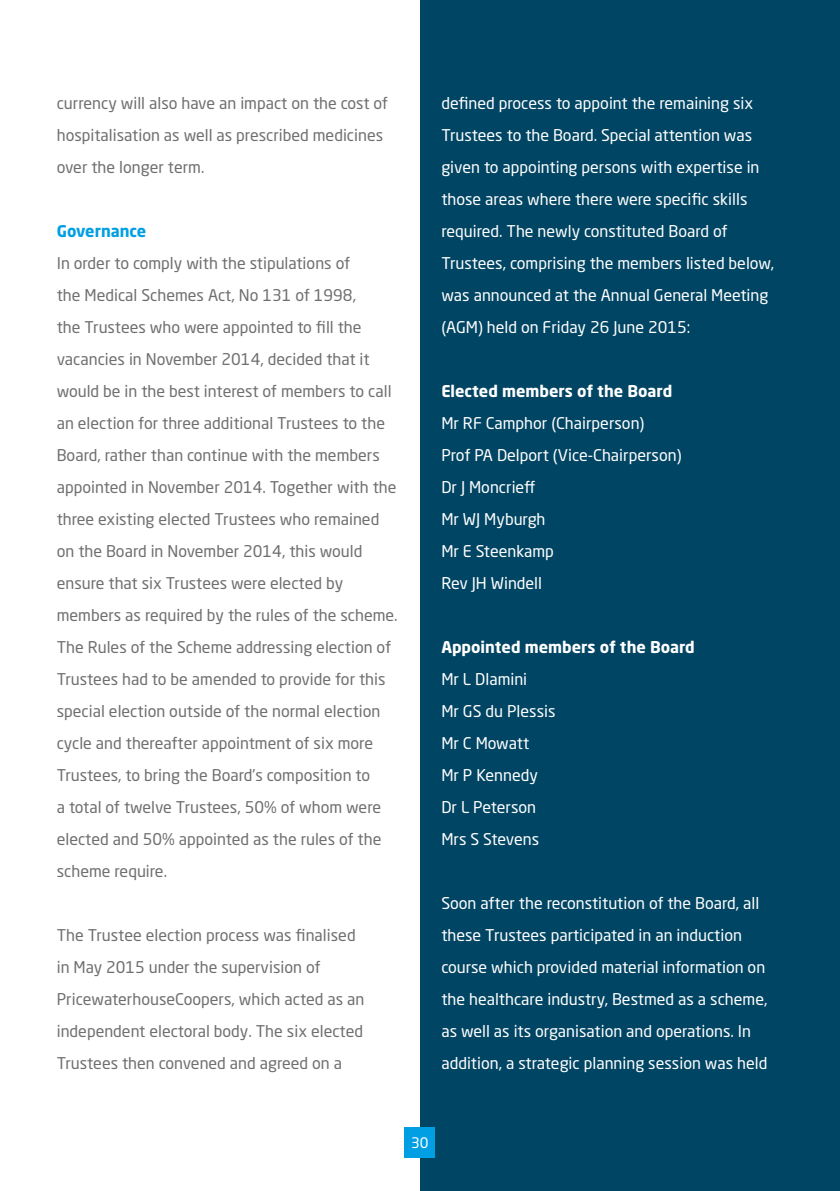
<style>
.page{position:relative;width:840px;height:1191px;background:#fff}
.page>*{position:absolute;margin:0;border:0;box-sizing:border-box;transform-origin:0 0}
.t1{font:16px/32px "Neo Sans Std";color:#706f6f}
.t2{font:16px/32px "Neo Sans Std";color:#fff}
.t3{font:700 16px "Neo Sans Std";color:#fff}
.t4{font:700 16px "Neo Sans Std";color:#009fe3}
.t5{font:14.4px "Neo Sans Std";color:#fff}
</style>
<div class="page">
<div style="left:420px;top:0;width:419px;height:1191px;background:#004563"></div>
<div style="left:404px;top:1127px;width:31px;height:31px;background:#009fe3"></div>
<p class="t1" style="left:57px;top:87px;width:332px">currency will also have an impact on the cost of hospitalisation as well as prescribed medicines over the longer term.</p>
<p class="t4" style="left:57px;top:220px;width:91px">Governance</p>
<p class="t1" style="left:57px;top:247px;width:342px">In order to comply with the stipulations of<br>the Medical Schemes Act, No 131 of 1998,<br>the Trustees who were appointed to fill the vacancies in November 2014, decided that it would be in the best interest of members to call an election for three additional Trustees to the Board, rather than continue with the members appointed in November 2014. Together with the three existing elected Trustees who remained on the Board in November 2014, this would ensure that six Trustees were elected by members as required by the rules of the scheme.<br>The Rules of the Scheme addressing election of Trustees had to be amended to provide for this special election outside of the normal election cycle and thereafter appointment of six more Trustees, to bring the Board’s composition to<br>a total of twelve Trustees, 50% of whom were elected and 50% appointed as the rules of the scheme require.</p>
<p class="t1" style="left:57px;top:919px;width:309px">The Trustee election process was finalised in May 2015 under the supervision of PricewaterhouseCoopers, which acted as an independent electoral body. The six elected Trustees then convened and agreed on a</p>
<p class="t2" style="left:441px;top:87px;width:334px">defined process to appoint the remaining six Trustees to the Board. Special attention was given to appointing persons with expertise in those areas where there were specific skills required. The newly constituted Board of Trustees, comprising the members listed below, was announced at the Annual General Meeting (AGM) held on Friday 26 June 2015:</p>
<p class="t3" style="left:441px;top:380px;width:232px">Elected members of the Board</p>
<p class="t2" style="left:441px;top:407px;width:241px">Mr RF Camphor (Chairperson)<br>Prof PA Delport (Vice-Chairperson)<br>Dr J Moncrieff<br>Mr WJ Myburgh<br>Mr E Steenkamp<br>Rev JH Windell</p>
<p class="t3" style="left:441px;top:636px;width:255px">Appointed members of the Board</p>
<p class="t2" style="left:441px;top:663px;width:116px">Mr L Dlamini<br>Mr GS du Plessis<br>Mr C Mowatt<br>Mr P Kennedy<br>Dr L Peterson<br>Mrs S Stevens</p>
<p class="t2" style="left:441px;top:887px;width:327px">Soon after the reconstitution of the Board, all these Trustees participated in an induction course which provided material information on the healthcare industry, Bestmed as a scheme, as well as its organisation and operations. In addition, a strategic planning session was held</p>
<p class="t5" style="left:411px;top:1134px;width:19px">30</p>
</div>
